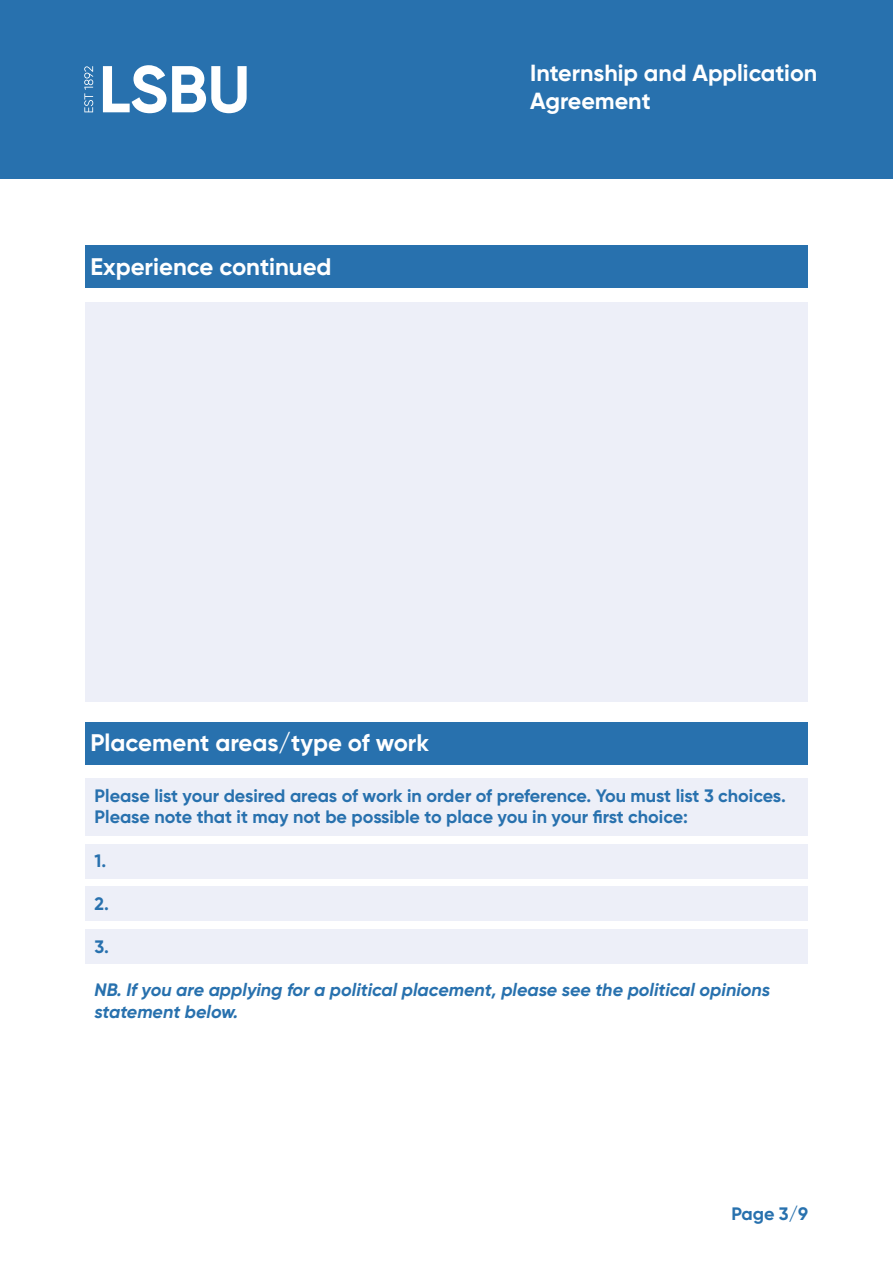
<style>
.page{position:relative;width:893px;height:1263px;background:#fff}
.page>*{position:absolute;margin:0;border:0;box-sizing:border-box;transform-origin:0 0}
.t1{font:700 24px "Gilroy";color:#fff}
.t2{font:700 23.25px/27.9px "Gilroy";color:#fff}
.t3{font:700 18px/21.6px "Gilroy";color:#2871ae}
.t4{font:italic 700 18px/21.6px "Gilroy";color:#2871ae}
</style>
<div class="page">
<div style="left:85px;top:929px;width:723px;height:34px;background:#edeff8"></div>
<div style="left:85px;top:887px;width:723px;height:34px;background:#edeff8"></div>
<div style="left:85px;top:844px;width:723px;height:34px;background:#edeff8"></div>
<div style="left:0;top:0;width:893px;height:179px;background:#2871ae"></div>
<svg style="left:84px;top:66px;width:9px;height:46px"></svg>
<svg style="left:103px;top:65px;width:63px;height:48px"></svg>
<svg style="left:172px;top:66px;width:75px;height:47px"></svg>
<div style="left:85px;top:246px;width:723px;height:42px;background:#2871ae"></div>
<div style="left:85px;top:302px;width:723px;height:400px;background:#edeff8"></div>
<div style="left:85px;top:722px;width:723px;height:42px;background:#2871ae"></div>
<div style="left:85px;top:778px;width:723px;height:58px;background:#edeff8"></div>
<h1 class="t1" style="left:90px;top:252px;width:243px">Experience continued</h1>
<p class="t2" style="left:530px;top:59px;width:289px">Internship and Application<br>Agreement</p>
<h1 class="t1" style="left:90px;top:728px;width:340px">Placement areas/type of work</h1>
<p class="t3" style="left:95px;top:784px;width:693px">Please list your desired areas of work in order of preference. You must list 3 choices.<br>Please note that it may not be possible to place you in your first choice:</p>
<p class="t3" style="left:95px;top:849px;width:13px">1.</p>
<p class="t3" style="left:95px;top:892px;width:16px">2.</p>
<p class="t3" style="left:95px;top:936px;width:16px">3.</p>
<p class="t4" style="left:95px;top:979px;width:677px">NB. If you are applying for a political placement, please see the political opinions statement below.</p>
<p class="t3" style="left:731px;top:1203px;width:78px">Page 3/9</p>
</div>
